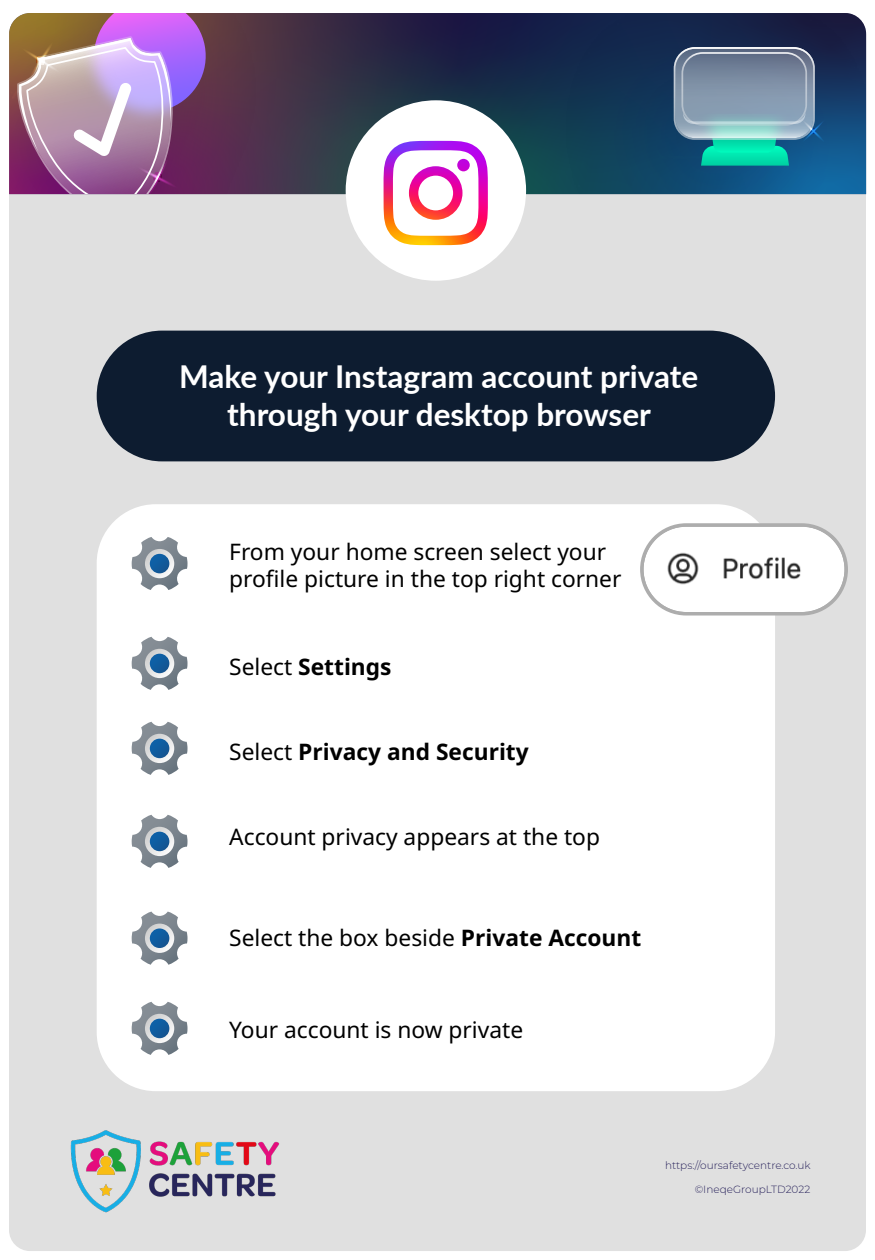
<style>
.page{position:relative;width:875px;height:1260px;background:#fff}
.page>*{position:absolute;margin:0;border:0;box-sizing:border-box;transform-origin:0 0}
.t1{font:700 31.5px/37.8px "Lato";color:#fff;text-align:center}
.Body{font:22.75px/27.3px "Noto Sans";color:#000}
.Body-2{font:700 22.75px "Noto Sans";color:#000}
.t2{font:300 10.5px "Montserrat";color:#29235c}
.s1{font-weight:400}
.s2{font-weight:700}
</style>
<div class="page">
<div style="left:9px;top:13px;width:857px;height:1238px;background:#e0e0e0;border-radius:21px"></div>
<svg style="left:310px;top:13px;width:209px;height:181px;background:#252b45"></svg>
<img style="left:9px;top:13px;width:301px;height:181px">
<svg style="left:17px;top:13px;width:193px;height:181px;background:#a87aa3"></svg>
<img style="left:519px;top:13px;width:347px;height:181px">
<svg style="left:674px;top:47px;width:152px;height:119px;background:#6698a6"></svg>
<div style="left:97px;top:331px;width:678px;height:130px;background:#0d1c30;border-radius:65px"></div>
<div style="left:97px;top:504px;width:678px;height:587px;background:#fff;border-radius:59px"></div>
<div style="left:346px;top:100px;width:180px;height:181px;background:#fff;border-radius:50%"></div>
<img style="left:384px;top:141px;width:104px;height:104px">
<svg style="left:132px;top:537px;width:56px;height:53px"></svg>
<svg style="left:132px;top:912px;width:56px;height:53px"></svg>
<svg style="left:132px;top:1002px;width:56px;height:53px"></svg>
<svg style="left:132px;top:722px;width:56px;height:53px"></svg>
<svg style="left:132px;top:637px;width:56px;height:53px"></svg>
<img style="left:70px;top:1130px;width:210px;height:83px">
<svg style="left:132px;top:815px;width:56px;height:53px"></svg>
<svg style="left:640px;top:523px;width:208px;height:93px"></svg>
<p class="t1" style="left:179px;top:357px;width:521px">Make your Instagram account private through your desktop browser</p>
<p class="Body" style="left:229px;top:539px;width:394px">From your home screen select your profile picture in the top right corner</p>
<p class="Body-2" style="left:229px;top:650px;width:164px"><span class="s1">Select</span> Settings</p>
<p class="Body-2" style="left:229px;top:735px;width:301px"><span class="s1">Select</span> Privacy and Security</p>
<p class="Body" style="left:229px;top:823px;width:372px">Account privacy appears at the top</p>
<p class="Body" style="left:229px;top:924px;width:414px">Select the box beside <span class="s2">Private Account</span></p>
<p class="Body" style="left:229px;top:1017px;width:295px">Your account is now private</p>
<p class="t2" style="left:665px;top:1158px;width:147px">https://oursafetycentre.co.uk</p>
<p class="t2" style="left:695px;top:1182px;width:117px">©IneqeGroupLTD2022</p>
</div>
